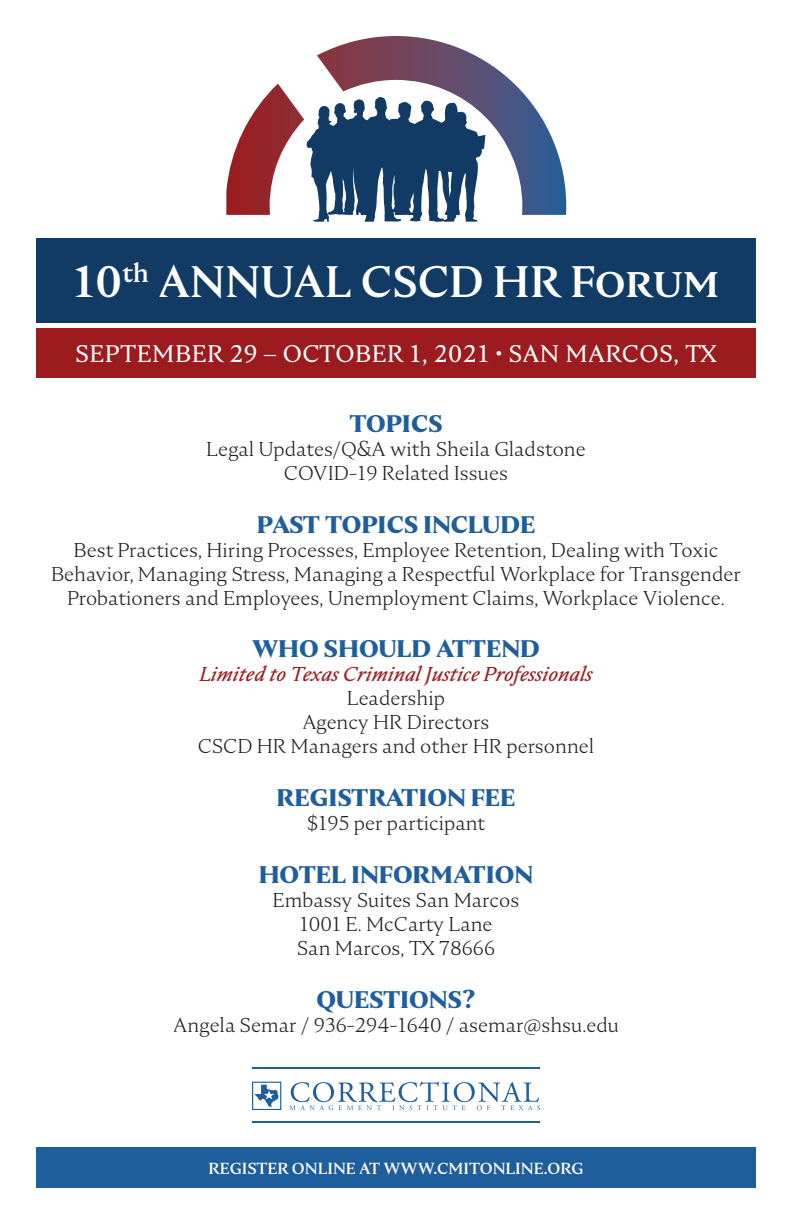
<style>
.page{position:relative;width:792px;height:1224px;background:#fff}
.page>*{position:absolute;margin:0;border:0;box-sizing:border-box;transform-origin:0 0}
.t1{font:500 44px "Nocturne Serif";color:#fff}
.t2{font:700 24px "Nocturne Serif";color:#1f5e9c}
.t3{font:24px "Nocturne Serif";letter-spacing:.02em;color:#fff}
.t4{font:300 20px/24px "Nocturne Serif";color:#231f20;text-align:center}
.t5{font:italic 20px "Nocturne Serif";color:#9b1b1e}
.t6{font:500 16px "Nocturne Serif";color:#fff}
</style>
<div class="page">
<svg style="left:226px;top:36px;width:340px;height:179px"></svg>
<svg style="left:307px;top:97px;width:178px;height:125px"></svg>
<div style="left:36px;top:238px;width:720px;height:85px;background:#113b65"></div>
<div style="left:36px;top:1147px;width:720px;height:41px;background:#1f5e9c"></div>
<div style="left:36px;top:328px;width:720px;height:50px;background:#9b1b1e"></div>
<svg style="left:252px;top:1082px;width:29px;height:28px"></svg>
<svg style="left:290px;top:1082px;width:250px;height:28px"></svg>
<hr style="left:252px;top:1068px;width:288px;height:1px;background:#1f5e9c">
<hr style="left:252px;top:1121px;width:288px;height:2px;background:#1f5e9c">
<p class="t1" style="left:73px;top:253px;width:648px">10<sup>th</sup> ANNUAL CSCD HR Forum</p>
<p class="t3" style="left:75px;top:338px;width:643px">SEPTEMBER 29 – OCTOBER 1, 2021 • SAN MARCOS, TX</p>
<p class="t2" style="left:349px;top:408px;width:95px">TOPICS</p>
<p class="t4" style="left:206px;top:437px;width:381px">Legal Updates/Q&amp;A with Sheila Gladstone</p>
<p class="t4" style="left:284px;top:461px;width:226px">COVID-19 Related Issues</p>
<p class="t2" style="left:257px;top:509px;width:280px">PAST TOPICS INCLUDE</p>
<p class="t4" style="left:51px;top:538px;width:691px">Best Practices, Hiring Processes, Employee Retention, Dealing with Toxic<br>Behavior, Managing Stress, Managing a Respectful Workplace for Transgender<br>Probationers and Employees, Unemployment Claims, Workplace Violence.</p>
<p class="t2" style="left:252px;top:633px;width:289px">WHO SHOULD ATTEND</p>
<p class="t5" style="left:199px;top:661px;width:395px">Limited to Texas Criminal Justice Professionals</p>
<p class="t4" style="left:347px;top:686px;width:100px">Leadership</p>
<p class="t4" style="left:303px;top:710px;width:188px">Agency HR Directors</p>
<p class="t4" style="left:198px;top:734px;width:398px">CSCD HR Managers and other HR personnel</p>
<p class="t2" style="left:277px;top:782px;width:240px">REGISTRATION FEE</p>
<p class="t4" style="left:307px;top:811px;width:180px">$195 per participant</p>
<p class="t2" style="left:259px;top:859px;width:276px">HOTEL INFORMATION</p>
<p class="t4" style="left:273px;top:888px;width:248px">Embassy Suites San Marcos</p>
<p class="t4" style="left:299px;top:912px;width:195px">1001 E. McCarty Lane</p>
<p class="t4" style="left:297px;top:936px;width:200px">San Marcos, TX 78666</p>
<p class="t2" style="left:317px;top:984px;width:160px">QUESTIONS?</p>
<p class="t4" style="left:173px;top:1013px;width:447px">Angela Semar / 936-294-1640 / asemar@shsu.edu</p>
<p class="t6" style="left:209px;top:1158px;width:376px">REGISTER ONLINE AT WWW.CMITONLINE.ORG</p>
</div>
